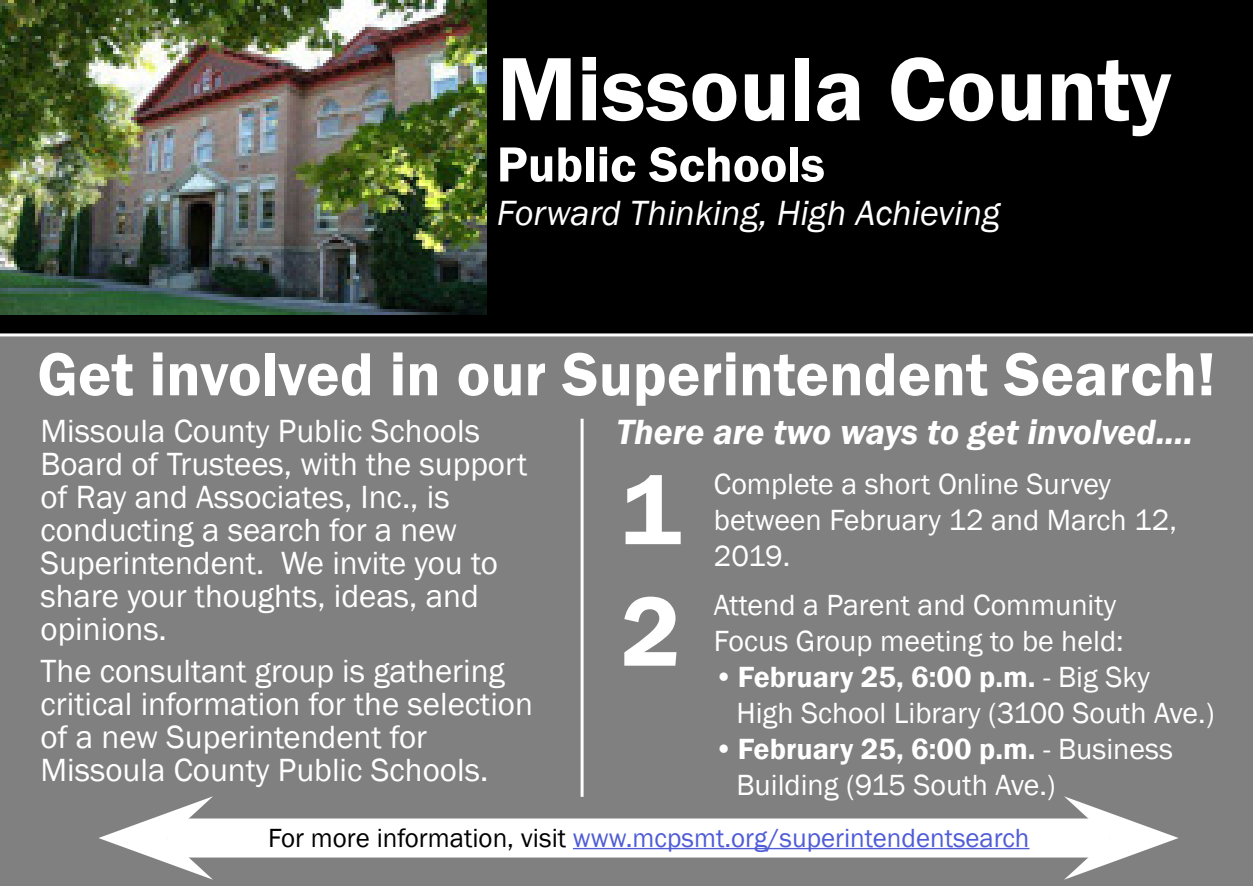
<style>
.page{position:relative;width:1253px;height:886px;background:#fff}
.page>*{position:absolute;margin:0;border:0;box-sizing:border-box;transform-origin:0 0}
.t1{font:600 102px/121.5px "Franklin Gothic";color:#fff}
.t2{font:600 93px "Franklin Gothic";color:#fff}
.t3{font:600 63px "Franklin Gothic";color:#fff}
.t4{font:600 51px "Franklin Gothic";color:#fff}
.t5{font:italic 600 36px "Franklin Gothic";color:#fff}
.t6{font:italic 36px "Franklin Gothic";color:#fff}
.t7{font:33px/33px "Franklin Gothic";color:#fff}
.t8{font:30px/36px "Franklin Gothic";color:#fff}
.t9{font:27px "Franklin Gothic";color:#4f5cd6}
.s1{font-weight:600}
.s2{color:#000}
</style>
<div class="page">
<div style="left:0;top:336px;width:1253px;height:550px;background:#808080"></div>
<div style="left:0;top:0;width:1253px;height:333px;background:#000"></div>
<img style="left:0;top:0;width:486px;height:314px">
<svg style="left:580px;top:419px;width:4px;height:378px;background:#dfdfdf"></svg>
<div style="left:167px;top:818px;width:942px;height:39px;background:#fff"></div>
<svg style="left:99px;top:796px;width:114px;height:83px"></svg>
<svg style="left:1064px;top:796px;width:114px;height:83px"></svg>
<hr style="left:573px;top:848px;width:456px;height:1px;background:#4f5cd6">
<h2 class="t2" style="left:497px;top:32px;width:676px">Missoula County</h2>
<h3 class="t4" style="left:497px;top:133px;width:330px">Public Schools</h3>
<p class="t6" style="left:497px;top:190px;width:505px">Forward Thinking, High Achieving</p>
<h3 class="t3" style="left:37px;top:335px;width:1179px">Get involved in our Superintendent Search!</h3>
<p class="t7" style="left:40px;top:415px;width:488px">Missoula County Public Schools<br>Board of Trustees, with the support of Ray and Associates, Inc., is conducting a search for a new<br>Superintendent. We invite you to share your thoughts, ideas, and opinions.</p>
<p class="t7" style="left:40px;top:655px;width:494px">The consultant group is gathering critical information for the selection of a new Superintendent for Missoula County Public Schools.</p>
<p class="t5" style="left:616px;top:408px;width:578px">There are two ways to get involved....</p>
<h1 class="t1" style="left:621px;top:450px;width:61px">1<br>2</h1>
<p class="t8" style="left:714px;top:466px;width:464px">Complete a short Online Survey between February 12 and March 12,<br>2019.</p>
<p class="t8" style="left:714px;top:588px;width:411px">Attend a Parent and Community<br>Focus Group meeting to be held:</p>
<p class="t8" style="left:736px;top:660px;width:479px;text-indent:-22px"><span class="s1">•February 25, 6:00 p.m.</span> - Big Sky<br>High School Library (3100 South Ave.)</p>
<p class="t8" style="left:736px;top:732px;width:438px;text-indent:-22px"><span class="s1">•February 25, 6:00 p.m.</span> - Business<br>Building (915 South Ave.)</p>
<p class="t9" style="left:268px;top:820px;width:763px"><span class="s2">For more information, visit</span> www.mcpsmt.org/superintendentsearch</p>
</div>
